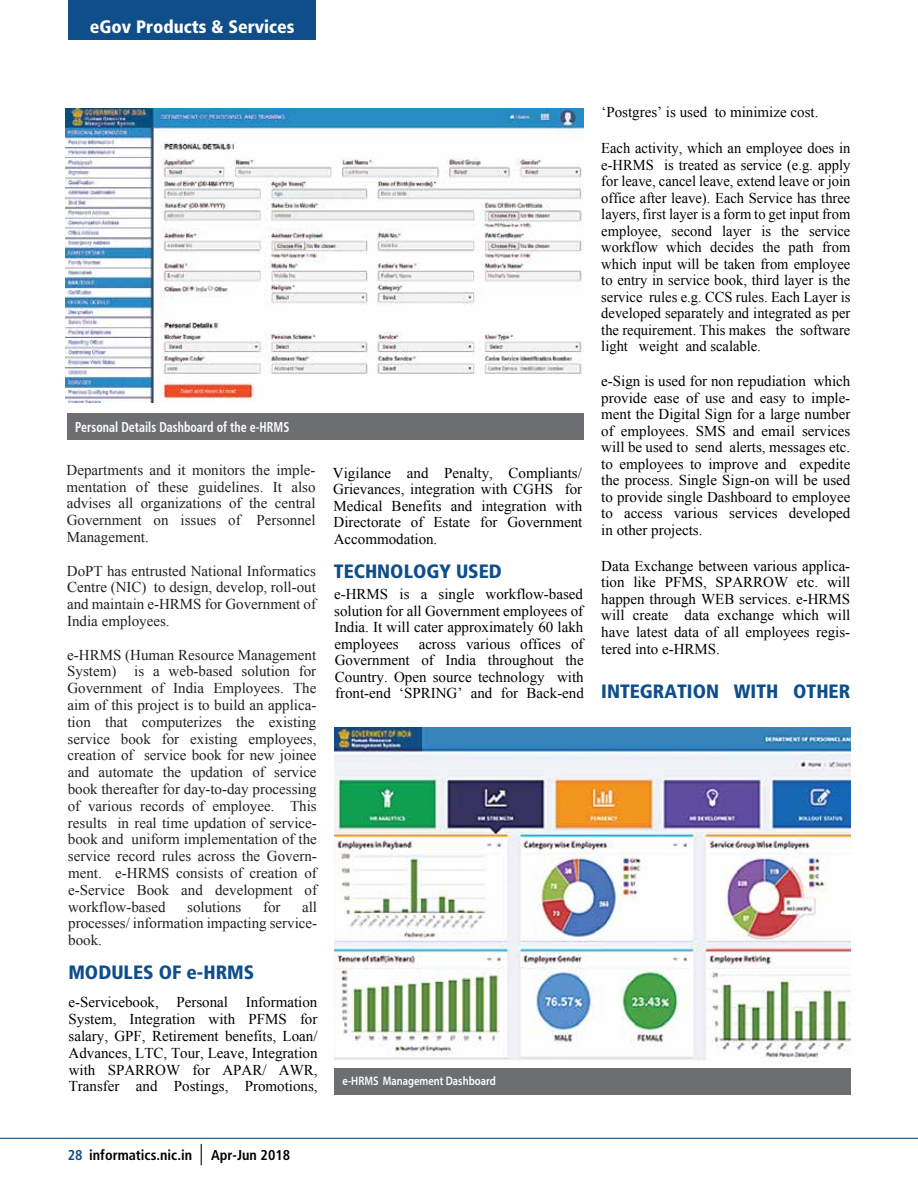
<style>
.page{position:relative;width:918px;height:1188px;background:#fff}
.page>*{position:absolute;margin:0;border:0;box-sizing:border-box;transform-origin:0 0}
.t1{font:900 condensed 19.35px "Frutiger LT Std";color:#0f4e8a}
.t2{font:900 condensed 18px "Frutiger LT Std";color:#fff}
.t3{font:15px/16.5px "Times New Roman";color:#010101;text-align:justify}
.t4{font:15px/16.8px "Times New Roman";color:#231f20;text-align:justify}
.t5{font:700 condensed 14.25px "Frutiger LT Std";color:#010101}
.t6{font:700 condensed 14.1px "Frutiger 67";color:#fff;scale:.85 1}
.t7{font:600 12.3px "Myriad Pro";color:#fff;scale:.85 1}
.s1{color:#0f4e8a}
.s2{font-family:"Frutiger";font-weight:400;font-size:21.45px}
</style>
<div class="page">
<img style="left:66px;top:108px;width:517px;height:294px">
<hr style="left:0;top:1138px;width:918px;height:1px;background:#0f4e8a">
<div style="left:68px;top:0;width:248px;height:40px;background:#0f4e8a"></div>
<div style="left:67px;top:413px;width:516px;height:27px;background:#6d6e71"></div>
<img style="left:335px;top:727px;width:515px;height:335px">
<div style="left:334px;top:1068px;width:517px;height:26px;background:#6d6e71"></div>
<p class="t2" style="left:90px;top:16px;width:206px">eGov Products &amp; Services</p>
<p class="t6" style="left:75px;top:419px;width:254px">Personal Details Dashboard of the e-HRMS</p>
<p class="t4" style="left:67px;top:461px;width:251px">Departments and it monitors the imple&shy;mentation of these guidelines. It also advises all organizations of the central Government on issues of Personnel Management.</p>
<p class="t4" style="left:67px;top:562px;width:251px">DoPT has entrusted National Informatics Centre (NIC) to design, develop, roll-out and maintain e-HRMS for Government of India employees.</p>
<p class="t4" style="left:67px;top:646px;width:251px">e-HRMS (Human Resource Management System) is a web-based solution for Government of India Employees. The aim of this project is to build an applica&shy;tion that computerizes the existing service book for existing employees, creation of service book for new joinee and automate the updation of service book thereafter for day-to-day processing of various records of employee. This results in real time updation of service&shy;book and uniform implementation of the service record rules across the Govern&shy;ment. e-HRMS consists of creation of e-Service Book and development of workflow-based</p>
<p class="t4" style="left:68px;top:898px;width:250px;text-indent:234px">all processes/ information impacting service&shy;book.</p>
<p class="t1" style="left:68px;top:960px;width:188px">MODULES OF e-HRMS</p>
<p class="t3" style="left:68px;top:994px;width:251px">e-Servicebook, Personal Information System, Integration with PFMS for salary, GPF, Retirement benefits, Loan/ Advances, LTC, Tour, Leave, Integration with SPARROW for APAR/ AWR, Transfer and Postings, Promotions,</p>
<p class="t4" style="left:187px;top:898px;width:56px">solutions</p>
<p class="t4" style="left:263px;top:898px;width:19px">for</p>
<p class="t3" style="left:333px;top:464px;width:251px">Vigilance and Penalty, Compliants/ Grievances, integration with CGHS for Medical Benefits and integration with Directorate of Estate for Government Accommodation.</p>
<p class="t1" style="left:334px;top:560px;width:169px">TECHNOLOGY USED</p>
<p class="t3" style="left:334px;top:586px;width:251px">e-HRMS is a single workflow-based solution for all Government employees of India. It will cater approximately 60 lakh employees</p>
<p class="t3" style="left:335px;top:635px;width:251px;text-indent:84px">across various offices of Government of India throughout the Country. Open source technology with front-end ‘SPRING’ and for Back-end</p>
<p class="t7" style="left:343px;top:1074px;width:182px">e-HRMS Management Dashboard</p>
<p class="t3" style="left:601px;top:104px;width:219px">‘Postgres’ is used to minimize cost.</p>
<p class="t3" style="left:601px;top:140px;width:251px">Each activity, which an employee does in e-HRMS is treated as service (e.g. apply for leave, cancel leave, extend leave or join office after leave). Each Service has three layers, first layer is a form to get input from employee, second layer is the service workflow which decides the path from which input will be taken from employee to entry in service book, third layer is the service rules e.g. CCS rules. Each Layer is developed separately and integrated as per the requirement. This makes the software light weight and scalable.</p>
<p class="t3" style="left:601px;top:373px;width:251px">e-Sign is used for non repudiation which provide ease of use and easy to imple&shy;ment the Digital Sign for a large number of employees. SMS and email services will be used to send alerts, messages etc. to employees to improve and expedite the process. Single Sign-on will be used to provide single Dashboard to employee to access various services developed in other projects.</p>
<p class="t3" style="left:601px;top:557px;width:251px">Data Exchange between various applica&shy;tion like PFMS, SPARROW etc. will happen through WEB services. e-HRMS will create data exchange which will have latest data of all employees regis&shy;tered into e-HRMS.</p>
<p class="t1" style="left:601px;top:679px;width:251px">INTEGRATION WITH OTHER</p>
<p class="t5" style="left:68px;top:1147px;width:224px"><span class="s1">28</span> informatics.nic.in <span class="s2">|</span> Apr-Jun 2018</p>
</div>
